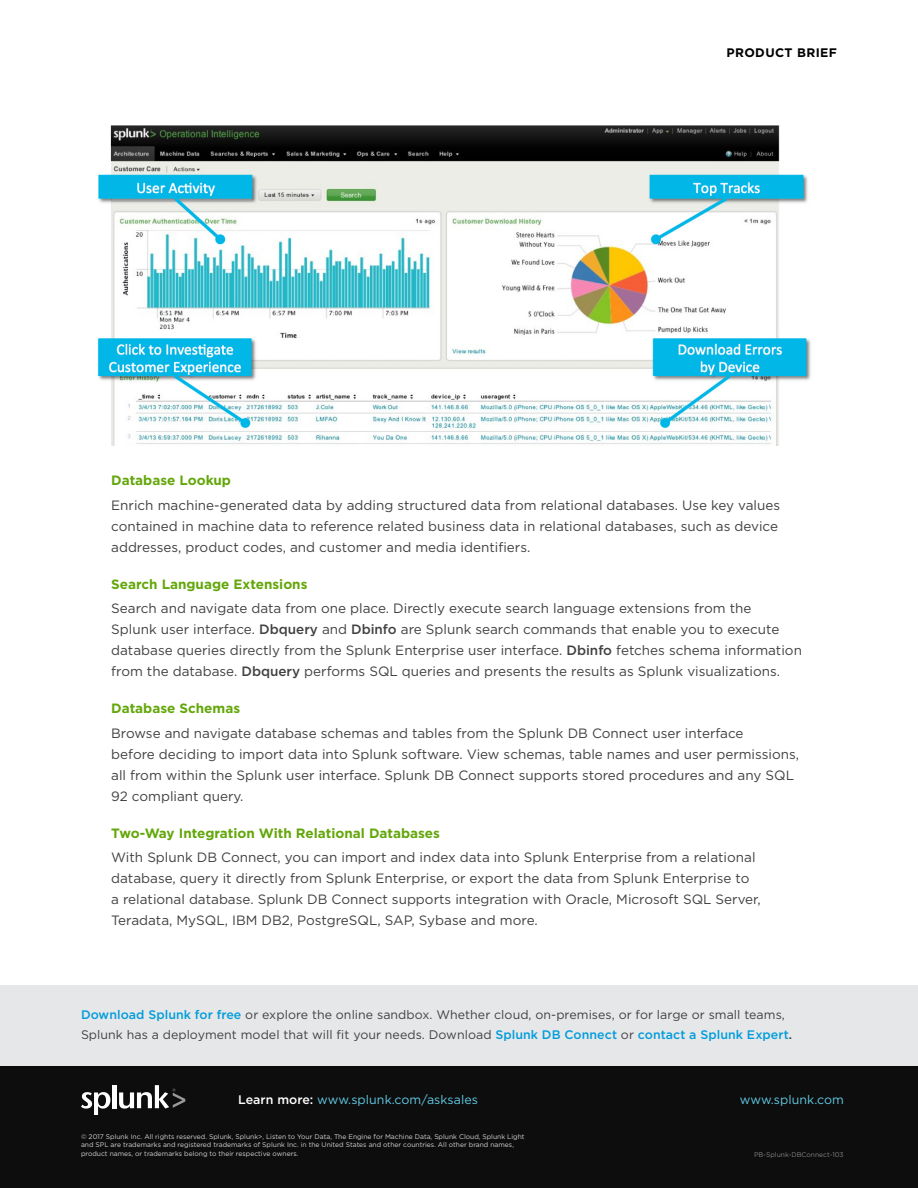
<style>
.page{position:relative;width:918px;height:1188px;background:#fff}
.page>*{position:absolute;margin:0;border:0;box-sizing:border-box;transform-origin:0 0}
.Feature_Text{font:13.5px/21px "Gotham";color:#414042}
.Green_Subheads{font:700 13.5px "Gotham";color:#63a70a}
.t1{font:12.45px "Gotham";letter-spacing:.005em;color:#61cae5}
.Download_box_body_te{font:12.3px/19.5px "Gotham";letter-spacing:.005em;color:#414042}
.t2{font:700 12.3px "Gotham";letter-spacing:.03em;color:#000}
.t3{font:6.75px/8.7px "Gotham";color:#d1d3d4}
.t4{font:6.75px "Gotham";color:#808285}
.s1{font-weight:500}
.s2{font-weight:500;font-size:12.45px;color:#009ddc}
.s3{font-size:12.45px}
.s4{font-weight:500;font-size:12.45px}
.s5{font-weight:500;color:#fff}
</style>
<div class="page">
<div style="left:0;top:986px;width:918px;height:82px;background:#e6e7e8"></div>
<div style="left:0;top:1066px;width:918px;height:122px;background:#0d0d0d"></div>
<svg style="left:81px;top:1092px;width:29px;height:22px"></svg>
<hr style="left:112px;top:1085px;width:4px;height:23px;background:#fff">
<svg style="left:119px;top:1085px;width:66px;height:24px"></svg>
<img style="left:97px;top:125px;width:714px;height:321px">
<p class="t2" style="left:726px;top:44px;width:112px">PRODUCT BRIEF</p>
<p class="Green_Subheads" style="left:111px;top:472px;width:121px">Database Lookup</p>
<p class="Feature_Text" style="left:111px;top:494px;width:670px">Enrich machine-generated data by adding structured data from relational databases. Use key values contained in machine data to reference related business data in relational databases, such as device addresses, product codes, and customer and media identifiers.</p>
<p class="Green_Subheads" style="left:111px;top:575px;width:198px">Search Language Extensions</p>
<p class="Feature_Text" style="left:111px;top:598px;width:692px">Search and navigate data from one place. Directly execute search language extensions from the<br>Splunk user interface. <span class="s1">Dbquery</span> and <span class="s1">Dbinfo</span> are Splunk search commands that enable you to execute database queries directly from the Splunk Enterprise user interface. <span class="s1">Dbinfo</span> fetches schema information from the database. <span class="s1">Dbquery</span> performs SQL queries and presents the results as Splunk visualizations.</p>
<p class="Green_Subheads" style="left:111px;top:700px;width:130px">Database Schemas</p>
<p class="Feature_Text" style="left:111px;top:722px;width:689px">Browse and navigate database schemas and tables from the Splunk DB Connect user interface<br>before deciding to import data into Splunk software. View schemas, table names and user permissions, all from within the Splunk user interface. Splunk DB Connect supports stored procedures and any SQL 92 compliant query.</p>
<p class="Green_Subheads" style="left:111px;top:824px;width:330px">Two-Way Integration With Relational Databases</p>
<p class="Feature_Text" style="left:111px;top:846px;width:651px">With Splunk DB Connect, you can import and index data into Splunk Enterprise from a relational database, query it directly from Splunk Enterprise, or export the data from Splunk Enterprise to<br>a relational database. Splunk DB Connect supports integration with Oracle, Microsoft SQL Server, Teradata, MySQL, IBM DB2, PostgreSQL, SAP, Sybase and more.</p>
<p class="Download_box_body_te" style="left:81px;top:1005px;width:713px"><span class="s2">Download Splunk for free</span> or explore the online sandbox. Whether cloud, on-premises, or for large or small teams,<br>Splunk has a deployment model that will fit your needs. <span class="s3">Download</span> <span class="s2">Splunk DB Connect</span> <span class="s3">or</span> <span class="s2">contact a Splunk Expert</span><span class="s4">.</span></p>
<p class="t1" style="left:238px;top:1092px;width:241px"><span class="s5">Learn more:</span> www.splunk.com/asksales</p>
<p class="t1" style="left:740px;top:1092px;width:106px">www.splunk.com</p>
<p class="t3" style="left:81px;top:1132px;width:445px">© 2017 Splunk Inc. All rights reserved. Splunk, Splunk&gt;, Listen to Your Data, The Engine for Machine Data, Splunk Cloud, Splunk Light and SPL are trademarks and registered trademarks of Splunk Inc. in the United States and other countries. All other brand names, product names, or trademarks belong to their respective owners.</p>
<p class="t4" style="left:754px;top:1150px;width:91px">PB-Splunk-DBConnect-103</p>
</div>
